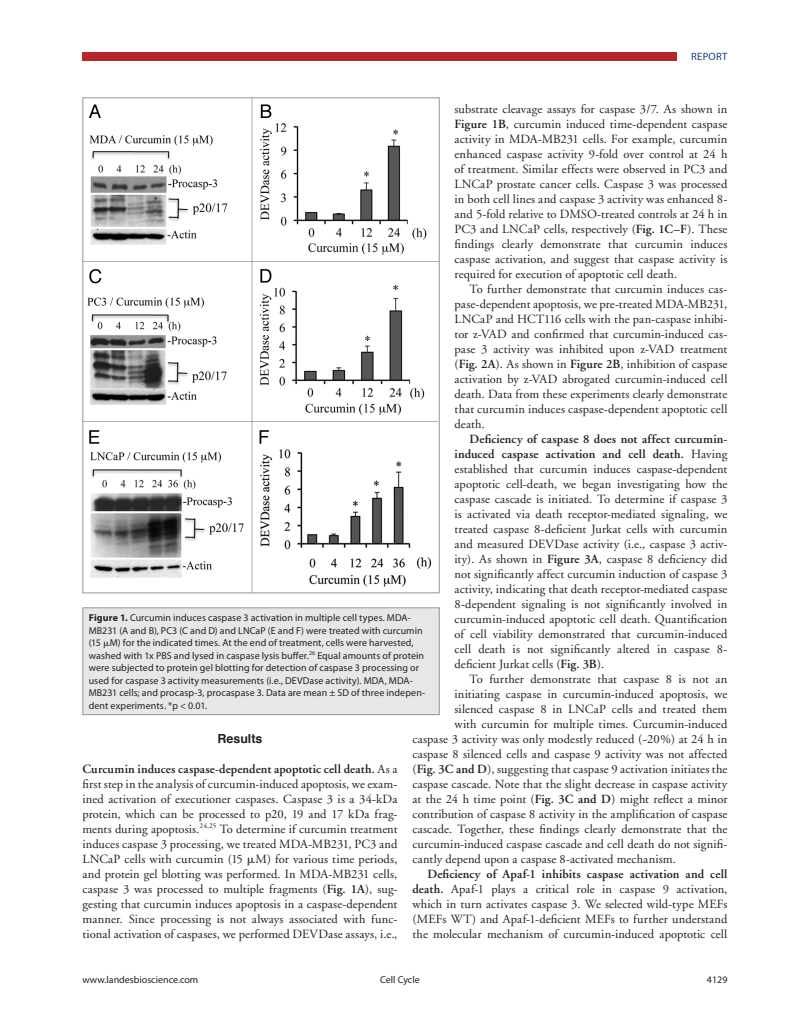
<style>
.page{position:relative;width:810px;height:1035px;background:#fff}
.page>*{position:absolute;margin:0;border:0;box-sizing:border-box;transform-origin:0 0}
.t1{font:12.5px/15px "Adobe Garamond";letter-spacing:.01em;color:#231f20;text-align:justify}
.t2{font:700 12.5px "Helvetica";color:#231f20}
.t3{font:10.62px "Myriad Pro";letter-spacing:.02em;color:#193f7c}
.t4{font:10px/12.5px "Myriad Pro";letter-spacing:.005em;color:#231f20}
.s1{font-weight:600}
.s2{font-weight:700}
.s3{font-family:"Universal Std Greekw Math Pi"}
</style>
<div class="page">
<div style="left:82px;top:52px;width:595px;height:9px;background:#b7262b"></div>
<img style="left:85px;top:99px;width:353px;height:492px">
<div style="left:83px;top:608px;width:356px;height:107px;background:#e6e7e9"></div>
<div style="left:83px;top:608px;width:357px;height:107px;border:1px solid #939598"></div>
<p class="t3" style="left:691px;top:50px;width:32px">Report</p>
<p class="t1" style="left:455px;top:101px;width:274px">substrate cleavage assays for caspase 3/7. As shown in <span class="s1">Figure 1B</span>, curcumin induced time-dependent caspase activity in MDA-MB231 cells. For example, curcumin enhanced caspase activity 9-fold over control at 24 h of treatment. Similar effects were observed in PC3 and LNCaP prostate cancer cells. Caspase 3 was processed in both cell lines and caspase 3 activity was enhanced 8- and 5-fold relative to DMSO-treated controls at 24 h in PC3 and LNCaP cells, respectively (<span class="s1">Fig. 1C–F</span>). These findings clearly demonstrate that curcumin induces caspase activation, and suggest that caspase activity is required for execution of apoptotic cell death.</p>
<p class="t1" style="left:455px;top:281px;width:274px;text-indent:15px">To further demonstrate that curcumin induces cas&shy;pase-dependent apoptosis, we pre-treated MDA-MB231, LNCaP and HCT116 cells with the pan-caspase inhibi&shy;tor z-VAD and confirmed that curcumin-induced cas&shy;pase 3 activity was inhibited upon z-VAD treatment (<span class="s1">Fig. 2A</span>). As shown in <span class="s1">Figure 2B</span>, inhibition of caspase activation by z-VAD abrogated curcumin-induced cell death. Data from these experiments clearly demonstrate that curcumin induces caspase-dependent apoptotic cell death.</p>
<p class="t1" style="left:455px;top:431px;width:274px;text-indent:15px"><span class="s1">Deficiency of caspase 8 does not affect curcumin&shy;induced caspase activation and cell death.</span> Having established that curcumin induces caspase-dependent apoptotic cell-death, we began investigating how the caspase cascade is initiated. To determine if caspase 3 is activated via death receptor-mediated signaling, we treated caspase 8-deficient Jurkat cells with curcumin and measured DEVDase activity (i.e., caspase 3 activ&shy;ity). As shown in <span class="s1">Figure 3A</span>, caspase 8 deficiency did not significantly affect curcumin induction of caspase 3 activity, indicating that death receptor-mediated caspase 8-dependent signaling is not significantly involved in curcumin-induced apoptotic cell death. Quantification of cell viability demonstrated that curcumin-induced cell death is not significantly altered in caspase 8- deficient Jurkat cells (<span class="s1">Fig. 3B</span>).</p>
<p class="t1" style="left:470px;top:671px;width:259px">To further demonstrate that caspase 8 is not an</p>
<p class="t1" style="left:455px;top:686px;width:274px">initiating caspase in curcumin-induced apoptosis, we</p>
<p class="t1" style="left:455px;top:701px;width:274px">silenced caspase 8 in LNCaP cells and treated them</p>
<p class="t1" style="left:455px;top:716px;width:274px">with curcumin for multiple times. Curcumin-induced</p>
<p class="t1" style="left:413px;top:731px;width:316px">caspase 3 activity was only modestly reduced (~20%) at 24 h in</p>
<p class="t1" style="left:413px;top:746px;width:316px">caspase 8 silenced cells and caspase 9 activity was not affected</p>
<p class="t1" style="left:413px;top:761px;width:316px">(<span class="s1">Fig. 3C and D</span>), suggesting that caspase 9 activation initiates the</p>
<p class="t1" style="left:413px;top:776px;width:316px">caspase cascade. Note that the slight decrease in caspase activity</p>
<p class="t1" style="left:413px;top:791px;width:317px">at the 24 h time point (<span class="s1">Fig. 3C and D</span>) might reflect a minor</p>
<p class="t1" style="left:413px;top:806px;width:316px">contribution of caspase 8 activity in the amplification of caspase</p>
<p class="t1" style="left:413px;top:821px;width:316px">cascade. Together, these findings clearly demonstrate that the</p>
<p class="t1" style="left:413px;top:836px;width:316px">curcumin-induced caspase cascade and cell death do not signifi-</p>
<p class="t1" style="left:413px;top:851px;width:265px">cantly depend upon a caspase 8-activated mechanism.</p>
<p class="t1" style="left:413px;top:866px;width:316px;text-indent:15px"><span class="s1">Deficiency of Apaf-1 inhibits caspase activation and cell death.</span> Apaf-1 plays a critical role in caspase 9 activation, which in turn activates caspase 3. We selected wild-type MEFs (MEFs WT) and Apaf-1-deficient MEFs to further understand the molecular mechanism of curcumin-induced apoptotic cell</p>
<p class="t4" style="left:89px;top:611px;width:338px"><span class="s2">Figure 1.</span> Curcumin induces caspase 3 activation in multiple cell types. MDA-MB231 (A and B), PC3 (C and D) and LNCaP (E and F) were treated with curcumin (15 <span class="s3">μ</span>M) for the indicated times. At the end of treatment, cells were harvested, washed with 1x PBS and lysed in caspase lysis buffer.<sup>26</sup> Equal amounts of protein were subjected to protein gel blotting for detection of caspase 3 processing or used for caspase 3 activity measurements (i.e., DEVDase activity). MDA, MDA-MB231 cells; and procasp-3, procaspase 3. Data are mean ± SD of three indepen&shy;dent experiments. *p &lt; 0.01.</p>
<p class="t2" style="left:218px;top:728px;width:46px">Results</p>
<p class="t1" style="left:83px;top:761px;width:317px"><span class="s1">Curcumin induces caspase-dependent apoptotic cell death.</span> As a first step in the analysis of curcumin-induced apoptosis, we exam&shy;ined activation of executioner caspases. Caspase 3 is a 34-kDa protein, which can be processed to p20, 19 and 17 kDa frag&shy;ments during apoptosis.<sup>24,25</sup> To determine if curcumin treatment induces caspase 3 processing, we treated MDA-MB231, PC3 and LNCaP cells with curcumin (15 <span class="s3">μ</span>M) for various time periods, and protein gel blotting was performed. In MDA-MB231 cells, caspase 3 was processed to multiple fragments (<span class="s1">Fig. 1A</span>), sug&shy;gesting that curcumin induces apoptosis in a caspase-dependent manner. Since processing is not always associated with func&shy;tional activation of caspases, we performed DEVDase assays, i.e.,</p>
<p class="t4" style="left:82px;top:973px;width:117px">www.landesbioscience.com</p>
<p class="t4" style="left:380px;top:973px;width:41px">Cell Cycle</p>
<p class="t4" style="left:707px;top:973px;width:22px">4129</p>
</div>
